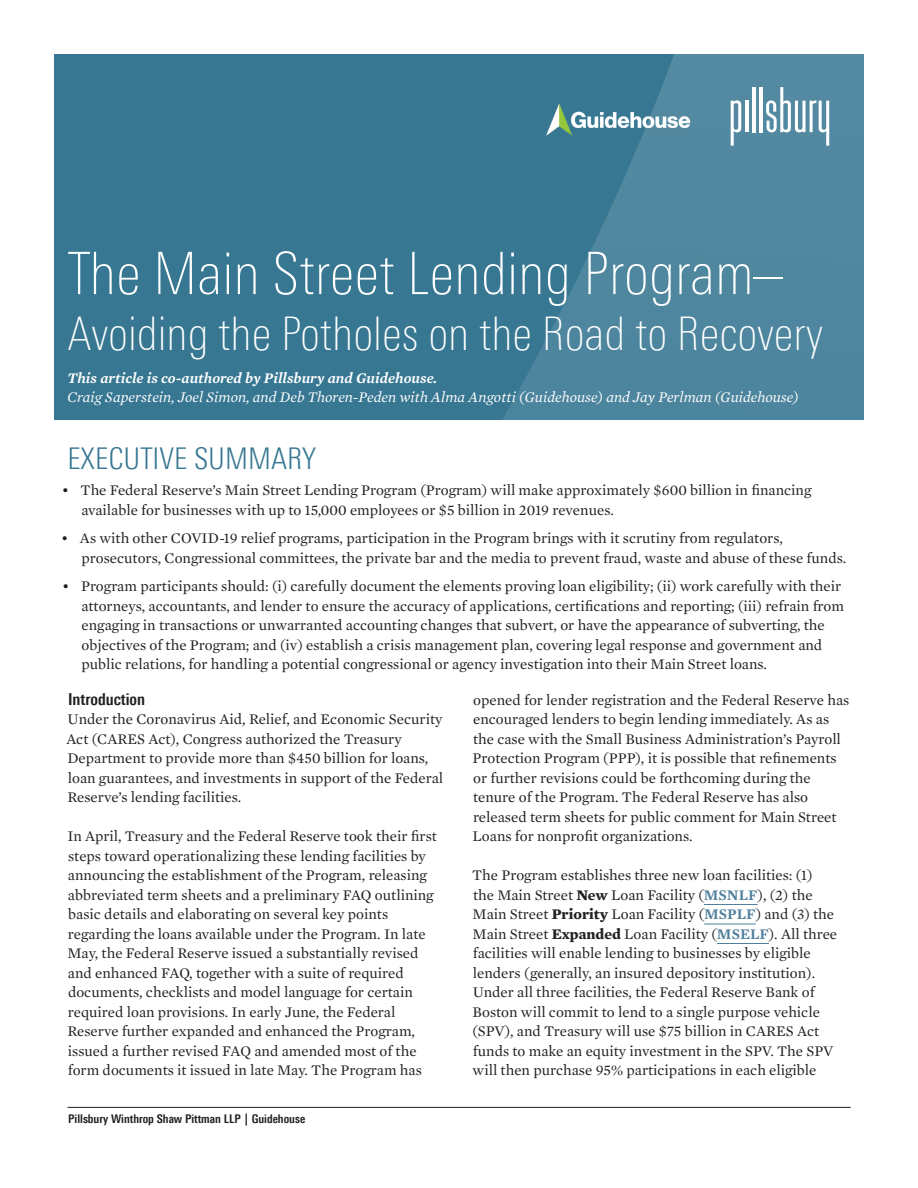
<style>
.page{position:relative;width:918px;height:1188px;background:#fff}
.page>*{position:absolute;margin:0;border:0;box-sizing:border-box;transform-origin:0 0}
.t1{font:100 condensed 58.5px "Univers Next Pro";color:#fff}
.t2{font:100 condensed 46.5px "Univers Next Pro";color:#fff}
.t3{font:300 condensed 30px "Univers Next Pro";color:#377792}
.t4{font:700 condensed 16.5px "Univers Next Pro";color:#231f20}
.t5{font:15px/19.5px "Mercury Text G1";color:#231f20}
.t6{font:italic 15px "Mercury Text G1";color:#fff}
.t7{font:italic 600 15px "Mercury Text G1";color:#fff}
.t8{font:700 condensed 12px "Univers Next Pro";color:#231f20}
.s1{font-weight:700}
.s2{font-weight:600;color:#50809b}
.s3{font-stretch:normal}
</style>
<div class="page">
<hr style="left:704px;top:904px;width:54px;height:1px;background:#50809b">
<hr style="left:704px;top:924px;width:52px;height:1px;background:#50809b">
<hr style="left:717px;top:943px;width:52px;height:1px;background:#50809b">
<hr style="left:68px;top:1107px;width:782px;height:1px;background:#231f20">
<svg style="left:54px;top:54px;width:810px;height:365px;background:#3e7c96"></svg>
<hr style="left:759px;top:87px;width:4px;height:45px;background:#fff">
<hr style="left:752px;top:87px;width:3px;height:45px;background:#fff">
<hr style="left:745px;top:101px;width:3px;height:31px;background:#fff">
<svg style="left:731px;top:100px;width:10px;height:46px"></svg>
<svg style="left:766px;top:87px;width:63px;height:59px"></svg>
<img style="left:542px;top:99px;width:154px;height:39px">
<h1 class="t1" style="left:68px;top:240px;width:717px">The Main Street Lending Program–</h1>
<h2 class="t2" style="left:68px;top:307px;width:758px">Avoiding the Potholes on the Road to Recovery</h2>
<p class="t7" style="left:68px;top:366px;width:371px">This article is co-authored by Pillsbury and Guidehouse.</p>
<p class="t6" style="left:68px;top:386px;width:733px">Craig Saperstein, Joel Simon, and Deb Thoren-Peden with Alma Angotti (Guidehouse) and Jay Perlman (Guidehouse)</p>
<h3 class="t3" style="left:67px;top:441px;width:250px">EXECUTIVE SUMMARY</h3>
<p class="t5" style="left:81px;top:480px;width:732px;text-indent:-20px">• The Federal Reserve’s Main Street Lending Program (Program) will make approximately $600 billion in financing available for businesses with up to 15,000 employees or $5 billion in 2019 revenues.</p>
<p class="t5" style="left:82px;top:528px;width:766px;text-indent:-20px">• As with other COVID-19 relief programs, participation in the Program brings with it scrutiny from regulators, prosecutors, Congressional committees, the private bar and the media to prevent fraud, waste and abuse of these funds.</p>
<p class="t5" style="left:81px;top:576px;width:764px;text-indent:-19px">• Program participants should: (i) carefully document the elements proving loan eligibility; (ii) work carefully with their attorneys, accountants, and lender to ensure the accuracy of applications, certifications and reporting; (iii) refrain from engaging in transactions or unwarranted accounting changes that subvert, or have the appearance of subverting, the objectives of the Program; and (iv) establish a crisis management plan, covering legal response and government and public relations, for handling a potential congressional or agency investigation into their Main Street loans.</p>
<p class="t4" style="left:68px;top:689px;width:79px">Introduction</p>
<p class="t5" style="left:66px;top:709px;width:378px">Under the Coronavirus Aid, Relief, and Economic Security Act (CARES Act), Congress authorized the Treasury Department to provide more than $450 billion for loans, loan guarantees, and investments in support of the Federal Reserve’s lending facilities.</p>
<p class="t5" style="left:67px;top:826px;width:371px">In April, Treasury and the Federal Reserve took their first steps toward operationalizing these lending facilities by announcing the establishment of the Program, releasing abbreviated term sheets and a preliminary FAQ outlining basic details and elaborating on several key points regarding the loans available under the Program. In late May, the Federal Reserve issued a substantially revised and enhanced FAQ, together with a suite of required documents, checklists and model language for certain required loan provisions. In early June, the Federal Reserve further expanded and enhanced the Program, issued a further revised FAQ and amended most of the form documents it issued in late May. The Program has</p>
<p class="t5" style="left:473px;top:689px;width:378px">opened for lender registration and the Federal Reserve has encouraged lenders to begin lending immediately. As as the case with the Small Business Administration’s Payroll Protection Program (PPP), it is possible that refinements or further revisions could be forthcoming during the tenure of the Program. The Federal Reserve has also released term sheets for public comment for Main Street Loans for nonprofit organizations.</p>
<p class="t5" style="left:472px;top:865px;width:367px">The Program establishes three new loan facilities: (1)<br>the Main Street <span class="s1">New</span> Loan Facility (<span class="s2">MSNLF</span>), (2) the Main Street <span class="s1">Priority</span> Loan Facility (<span class="s2">MSPLF</span>) and (3) the Main Street <span class="s1">Expanded</span> Loan Facility (<span class="s2">MSELF</span>). All three facilities will enable lending to businesses by eligible lenders (generally, an insured depository institution).<br>Under all three facilities, the Federal Reserve Bank of Boston will commit to lend to a single purpose vehicle (SPV), and Treasury will use $75 billion in CARES Act funds to make an equity investment in the SPV. The SPV will then purchase 95% participations in each eligible</p>
<p class="t8" style="left:68px;top:1111px;width:239px">Pillsbury Winthrop Shaw Pittman LLP <span class="s3">|</span> Guidehouse</p>
</div>
